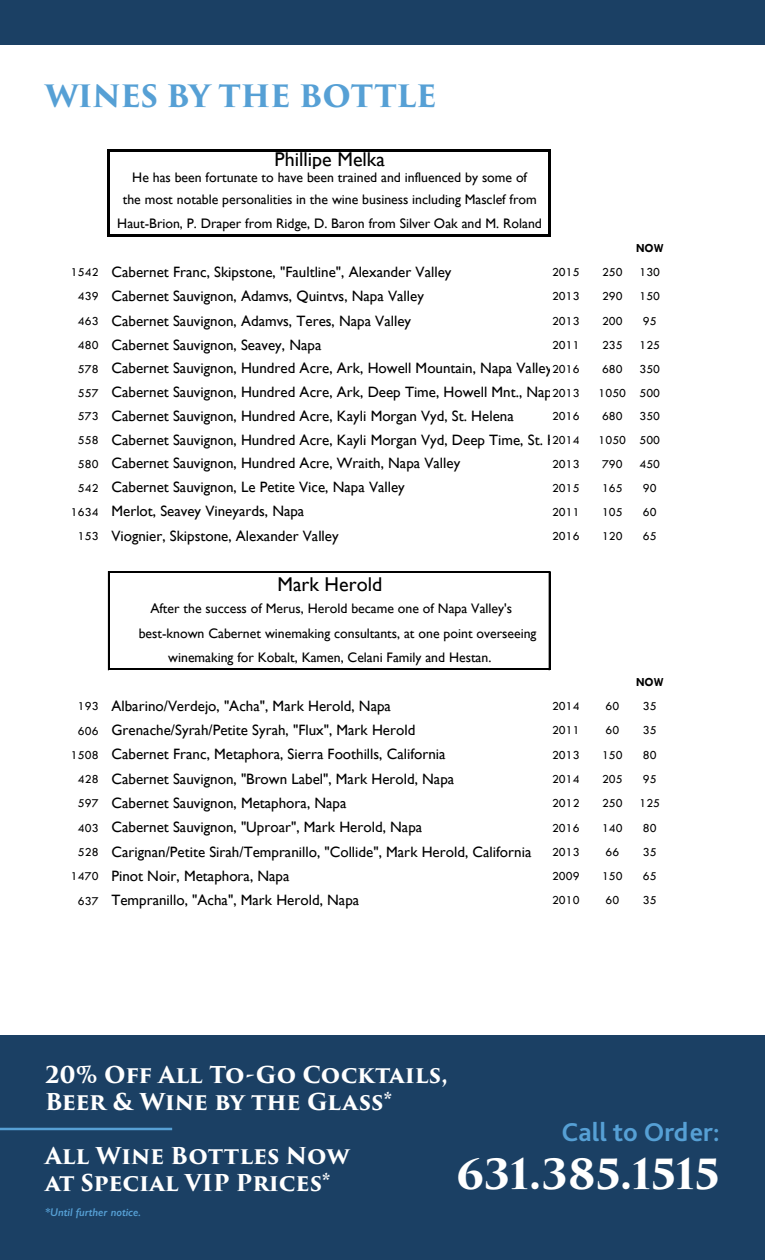
<style>
.page{position:relative;width:765px;height:1260px;background:#1b4064}
.page>*{position:absolute;margin:0;border:0;box-sizing:border-box;transform-origin:0 0}
.t1{font:700 40.5px "Trajan Pro 3";color:#fff}
.t2{font:700 30px "Trajan Pro 3";letter-spacing:-.01em;color:#56a0d5}
.t3{font:700 27px "Bliss Pro";color:#56a0d5}
.t4{font:700 22.62px/27.1px "Trajan Pro 3";letter-spacing:-.005em;color:#fff}
.t5{font:20px "Gill Sans";color:#000}
.t6{font:15px "Gill Sans";color:#000}
.t7{font:13.75px/21.2px "Gill Sans";color:#000;text-align:center}
.t8{font:12.5px "Tw Cen";color:#000}
.t9{font:700 12.5px "Tw Cen";letter-spacing:-.005em;color:#000}
.t10{font:italic 600 11.25px "Gill Sans";color:#56a0d5}
.s1{font-family:"Tw Cen";font-size:12.5px}
</style>
<div class="page">
<hr style="left:0;top:1128px;width:172px;height:2px;background:#56a0d5">
<div style="left:0;top:45px;width:765px;height:990px;background:#fff"></div>
<hr style="left:108px;top:149px;width:2px;height:88px;background:#000">
<hr style="left:548px;top:152px;width:3px;height:85px;background:#000">
<hr style="left:108px;top:571px;width:2px;height:99px;background:#000">
<hr style="left:549px;top:573px;width:1px;height:97px;background:#000">
<hr style="left:110px;top:149px;width:441px;height:3px;background:#000">
<hr style="left:110px;top:234px;width:441px;height:3px;background:#000">
<hr style="left:110px;top:571px;width:440px;height:2px;background:#000">
<hr style="left:110px;top:669px;width:440px;height:1px;background:#000">
<p class="t2" style="left:45px;top:74px;width:393px">WINES BY THE BOTTLE</p>
<p class="t5" style="left:275px;top:148px;width:112px">Phillipe Melka</p>
<p class="t7" style="left:123px;top:167px;width:416px">He has been fortunate to have been trained and influenced by some of the most notable personalities in the wine business including Masclef from</p>
<p class="t7" style="left:117px;top:213px;width:426px">Haut-Brion, P. Draper from Ridge, D. Baron from Silver Oak and M. Roland</p>
<p class="t9" style="left:636px;top:240px;width:29px">NOW</p>
<p class="t6" style="left:71px;top:263px;width:382px"><span class="s1">1542</span> Cabernet Franc, Skipstone, "Faultline", Alexander Valley</p>
<p class="t8" style="left:552px;top:265px;width:29px">2015</p>
<p class="t8" style="left:602px;top:265px;width:22px">250</p>
<p class="t8" style="left:640px;top:265px;width:22px">130</p>
<p class="t6" style="left:78px;top:287px;width:348px"><span class="s1">439</span> Cabernet Sauvignon, Adamvs, Quintvs, Napa Valley</p>
<p class="t8" style="left:552px;top:289px;width:29px">2013</p>
<p class="t8" style="left:602px;top:289px;width:22px">290</p>
<p class="t8" style="left:640px;top:289px;width:22px">150</p>
<p class="t6" style="left:78px;top:312px;width:335px"><span class="s1">463</span> Cabernet Sauvignon, Adamvs, Teres, Napa Valley</p>
<p class="t8" style="left:552px;top:313px;width:29px">2013</p>
<p class="t8" style="left:602px;top:313px;width:22px">200</p>
<p class="t8" style="left:643px;top:313px;width:15px">95</p>
<p class="t6" style="left:78px;top:336px;width:245px"><span class="s1">480</span> Cabernet Sauvignon, Seavey, Napa</p>
<p class="t8" style="left:552px;top:338px;width:29px">2011</p>
<p class="t8" style="left:602px;top:338px;width:22px">235</p>
<p class="t8" style="left:640px;top:338px;width:22px">125</p>
<p class="t6" style="left:78px;top:359px;width:503px"><span class="s1">578</span> Cabernet Sauvignon, Hundred Acre, Ark, Howell Mountain, Napa Valley <span class="s1">2016</span></p>
<p class="t8" style="left:602px;top:362px;width:22px">680</p>
<p class="t8" style="left:640px;top:362px;width:22px">350</p>
<p class="t6" style="left:78px;top:383px;width:503px"><span class="s1">557</span> Cabernet Sauvignon, Hundred Acre, Ark, Deep Time, Howell Mnt., Napa<span class="s1">2013</span></p>
<p class="t8" style="left:599px;top:385px;width:63px">1050 500</p>
<p class="t6" style="left:78px;top:407px;width:437px"><span class="s1">573</span> Cabernet Sauvignon, Hundred Acre, Kayli Morgan Vyd, St. Helena</p>
<p class="t8" style="left:552px;top:409px;width:29px">2016</p>
<p class="t8" style="left:602px;top:409px;width:22px">680</p>
<p class="t8" style="left:640px;top:409px;width:22px">350</p>
<p class="t6" style="left:78px;top:431px;width:503px"><span class="s1">558</span> Cabernet Sauvignon, Hundred Acre, Kayli Morgan Vyd, Deep Time, St. H.<span class="s1">2014</span></p>
<p class="t8" style="left:599px;top:433px;width:63px">1050 500</p>
<p class="t6" style="left:78px;top:454px;width:384px"><span class="s1">580</span> Cabernet Sauvignon, Hundred Acre, Wraith, Napa Valley</p>
<p class="t8" style="left:552px;top:457px;width:29px">2013</p>
<p class="t8" style="left:602px;top:457px;width:22px">790</p>
<p class="t8" style="left:640px;top:457px;width:22px">450</p>
<p class="t6" style="left:78px;top:478px;width:328px"><span class="s1">542</span> Cabernet Sauvignon, Le Petite Vice, Napa Valley</p>
<p class="t8" style="left:552px;top:480px;width:29px">2015</p>
<p class="t8" style="left:602px;top:480px;width:22px">165</p>
<p class="t8" style="left:643px;top:480px;width:15px">90</p>
<p class="t6" style="left:71px;top:502px;width:235px"><span class="s1">1634</span> Merlot, Seavey Vineyards, Napa</p>
<p class="t8" style="left:552px;top:504px;width:29px">2011</p>
<p class="t8" style="left:602px;top:504px;width:22px">105</p>
<p class="t8" style="left:643px;top:504px;width:15px">60</p>
<p class="t6" style="left:78px;top:527px;width:262px"><span class="s1">153</span> Viognier, Skipstone, Alexander Valley</p>
<p class="t8" style="left:552px;top:528px;width:29px">2016</p>
<p class="t8" style="left:602px;top:528px;width:22px">120</p>
<p class="t8" style="left:643px;top:528px;width:15px">65</p>
<p class="t5" style="left:277px;top:572px;width:106px">Mark Herold</p>
<p class="t7" style="left:150px;top:598px;width:363px">After the success of Merus, Herold became one of Napa Valley's</p>
<p class="t7" style="left:139px;top:623px;width:399px">best-known Cabernet winemaking consultants, at one point overseeing</p>
<p class="t7" style="left:168px;top:647px;width:325px">winemaking for Kobalt, Kamen, Celani Family and Hestan.</p>
<p class="t9" style="left:636px;top:674px;width:29px">NOW</p>
<p class="t6" style="left:78px;top:697px;width:315px"><span class="s1">193</span> Albarino/Verdejo, "Acha", Mark Herold, Napa</p>
<p class="t8" style="left:552px;top:699px;width:29px">2014</p>
<p class="t8" style="left:605px;top:699px;width:15px">60</p>
<p class="t8" style="left:643px;top:699px;width:15px">35</p>
<p class="t6" style="left:78px;top:721px;width:339px"><span class="s1">606</span> Grenache/Syrah/Petite Syrah, "Flux", Mark Herold</p>
<p class="t8" style="left:552px;top:723px;width:29px">2011</p>
<p class="t8" style="left:605px;top:723px;width:15px">60</p>
<p class="t8" style="left:643px;top:723px;width:15px">35</p>
<p class="t6" style="left:71px;top:746px;width:376px"><span class="s1">1508</span> Cabernet Franc, Metaphora, Sierra Foothills, California</p>
<p class="t8" style="left:552px;top:747px;width:29px">2013</p>
<p class="t8" style="left:602px;top:747px;width:22px">150</p>
<p class="t8" style="left:643px;top:747px;width:15px">80</p>
<p class="t6" style="left:78px;top:770px;width:378px"><span class="s1">428</span> Cabernet Sauvignon, "Brown Label", Mark Herold, Napa</p>
<p class="t8" style="left:552px;top:771px;width:29px">2014</p>
<p class="t8" style="left:602px;top:771px;width:22px">205</p>
<p class="t8" style="left:643px;top:771px;width:15px">95</p>
<p class="t6" style="left:78px;top:794px;width:270px"><span class="s1">597</span> Cabernet Sauvignon, Metaphora, Napa</p>
<p class="t8" style="left:552px;top:796px;width:29px">2012</p>
<p class="t8" style="left:602px;top:796px;width:22px">250</p>
<p class="t8" style="left:640px;top:796px;width:22px">125</p>
<p class="t6" style="left:78px;top:819px;width:346px"><span class="s1">403</span> Cabernet Sauvignon, "Uproar", Mark Herold, Napa</p>
<p class="t8" style="left:552px;top:820px;width:29px">2016</p>
<p class="t8" style="left:602px;top:820px;width:22px">140</p>
<p class="t8" style="left:643px;top:820px;width:15px">80</p>
<p class="t6" style="left:78px;top:843px;width:455px"><span class="s1">528</span> Carignan/Petite Sirah/Tempranillo, "Collide", Mark Herold, California</p>
<p class="t8" style="left:552px;top:844px;width:29px">2013</p>
<p class="t8" style="left:605px;top:844px;width:15px">66</p>
<p class="t8" style="left:643px;top:844px;width:15px">35</p>
<p class="t6" style="left:71px;top:867px;width:220px"><span class="s1">1470</span> Pinot Noir, Metaphora, Napa</p>
<p class="t8" style="left:552px;top:869px;width:29px">2009</p>
<p class="t8" style="left:602px;top:869px;width:22px">150</p>
<p class="t8" style="left:643px;top:869px;width:15px">65</p>
<p class="t6" style="left:78px;top:891px;width:283px"><span class="s1">637</span> Tempranillo, "Acha", Mark Herold, Napa</p>
<p class="t8" style="left:552px;top:893px;width:29px">2010</p>
<p class="t8" style="left:605px;top:893px;width:15px">60</p>
<p class="t8" style="left:643px;top:893px;width:15px">35</p>
<h3 class="t4" style="left:45px;top:1062px;width:404px">20% Off All To-Go Cocktails,<br>Beer &amp; Wine by the Glass*</h3>
<h3 class="t4" style="left:45px;top:1143px;width:306px">All Wine Bottles Now at Special VIP Prices*</h3>
<p class="t10" style="left:45px;top:1205px;width:97px">*Until further notice.</p>
<h3 class="t3" style="left:561px;top:1115px;width:160px">Call to Order:</h3>
<h1 class="t1" style="left:456px;top:1144px;width:265px">631.385.1515</h1>
</div>
